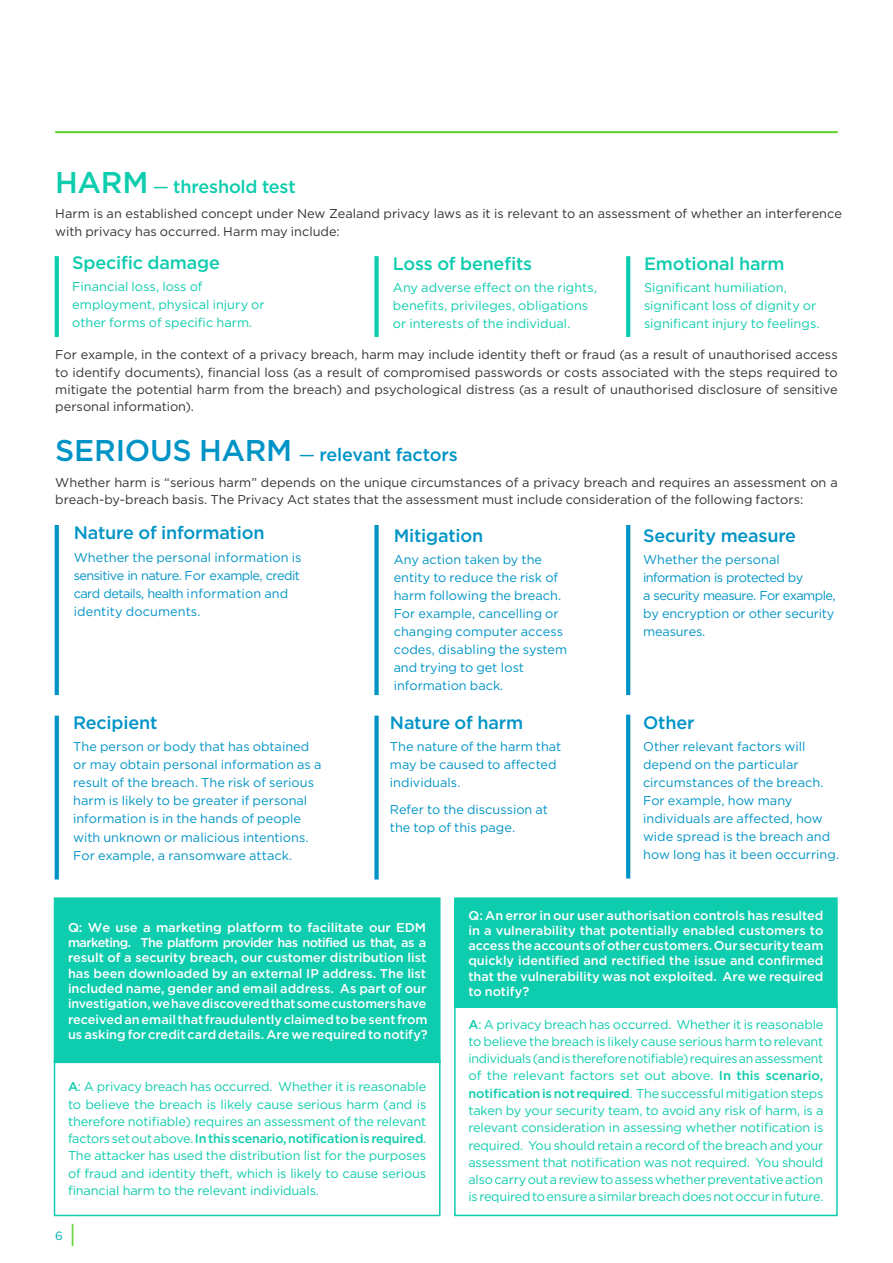
<style>
.page{position:relative;width:893px;height:1263px;background:#fff}
.page>*{position:absolute;margin:0;border:0;box-sizing:border-box;transform-origin:0 0}
.Body_8_5_2{font:500 18px "Gotham";letter-spacing:-.01em;color:#0094c6}
.Body_8_5{font:500 18px "Gotham";letter-spacing:-.01em;color:#0094c6}
.Body_8_5-2{font:500 18px "Gotham";letter-spacing:-.01em;color:#0eccae}
.SH_1{font:500 18px "Gotham";letter-spacing:-.01em;color:#0eccae}
.SH_1-2{font:500 18px "Gotham";letter-spacing:-.01em;color:#0094c6}
.Body_8_5-3{font:12.75px/17.2px "Gotham";letter-spacing:-.015em;color:#0eccae;text-align:justify}
.Body_8_5_2-2{font:12.75px/18px "Gotham";color:#0094c6}
.Body_8_5-4{font:12.75px/17.2px "Gotham";color:#323232}
._8_5_white_medium{font:500 12.75px/15.3px "Gotham";letter-spacing:-.005em;color:#fff}
.Body_8_5_2-3{font:12.75px/18px "Gotham";color:#0eccae}
.t1{font:12px "Gotham";color:#00afb3}
.s1{font-size:30px}
.s2{font-weight:400}
.s3{font-weight:500}
.s4{font-size:24px;color:#64d233}
</style>
<div class="page">
<hr style="left:55px;top:131px;width:783px;height:2px;background:#64d233">
<div style="left:55px;top:898px;width:385px;height:164px;background:#0eccae"></div>
<div style="left:54px;top:897px;width:387px;height:166px;border:2px solid #0eccae"></div>
<div style="left:54px;top:1059px;width:387px;height:157px;border:2px solid #0eccae"></div>
<div style="left:455px;top:898px;width:382px;height:109px;background:#0eccae"></div>
<div style="left:454px;top:897px;width:384px;height:111px;border:2px solid #0eccae"></div>
<div style="left:454px;top:1003px;width:384px;height:213px;border:2px solid #0eccae"></div>
<svg style="left:55px;top:525px;width:4px;height:170px"></svg>
<svg style="left:55px;top:256px;width:4px;height:81px"></svg>
<div style="left:374px;top:525px;width:5px;height:170px;background:#0094c6"></div>
<div style="left:374px;top:256px;width:5px;height:81px;background:#0eccae"></div>
<svg style="left:626px;top:525px;width:4px;height:170px"></svg>
<svg style="left:626px;top:256px;width:4px;height:81px"></svg>
<svg style="left:55px;top:716px;width:4px;height:163px"></svg>
<div style="left:374px;top:716px;width:5px;height:163px;background:#0094c6"></div>
<svg style="left:626px;top:715px;width:4px;height:163px"></svg>
<p class="Body_8_5-2" style="left:55px;top:174px;width:242px"><span class="s1">HARM</span> <span class="s2">—</span> threshold test</p>
<p class="Body_8_5-4" style="left:55px;top:205px;width:788px">Harm is an established concept under New Zealand privacy laws as it is relevant to an assessment of whether an interference with privacy has occurred. Harm may include:</p>
<p class="SH_1" style="left:72px;top:250px;width:149px">Specific damage</p>
<p class="Body_8_5_2-3" style="left:72px;top:277px;width:194px">Financial loss, loss of employment, physical injury or other forms of specific harm.</p>
<p class="Body_8_5-2" style="left:393px;top:252px;width:141px">Loss of benefits</p>
<p class="Body_8_5_2-3" style="left:393px;top:278px;width:206px">Any adverse effect on the rights, benefits, privileges, obligations or interests of the individual.</p>
<p class="SH_1" style="left:644px;top:252px;width:142px">Emotional harm</p>
<p class="Body_8_5_2-3" style="left:644px;top:279px;width:177px">Significant humiliation, significant loss of dignity or significant injury to feelings.</p>
<p class="Body_8_5-4" style="left:55px;top:346px;width:784px;text-align:justify">For example, in the context of a privacy breach, harm may include identity theft or fraud (as a result of unauthorised access to identify documents), financial loss (as a result of compromised passwords or costs associated with the steps required to mitigate the potential harm from the breach) and psychological distress (as a result of unauthorised disclosure of sensitive personal information).</p>
<p class="Body_8_5" style="left:55px;top:443px;width:404px"><span class="s1">SERIOUS HARM</span> <span class="s2">—</span> relevant factors</p>
<p class="Body_8_5-4" style="left:55px;top:473px;width:784px">Whether harm is “serious harm” depends on the unique circumstances of a privacy breach and requires an assessment on a breach-by-breach basis. The Privacy Act states that the assessment must include consideration of the following factors:</p>
<p class="Body_8_5_2" style="left:74px;top:521px;width:192px">Nature of information</p>
<p class="Body_8_5_2-2" style="left:74px;top:548px;width:229px">Whether the personal information is sensitive in nature. For example, credit card details, health information and identity documents.</p>
<p class="Body_8_5" style="left:73px;top:711px;width:86px">Recipient</p>
<p class="Body_8_5_2-2" style="left:73px;top:738px;width:250px">The person or body that has obtained or may obtain personal information as a result of the breach. The risk of serious harm is likely to be greater if personal information is in the hands of people with unknown or malicious intentions.<br>For example, a ransomware attack.</p>
<p class="Body_8_5_2" style="left:394px;top:524px;width:91px">Mitigation</p>
<p class="Body_8_5_2-2" style="left:394px;top:550px;width:175px">Any action taken by the entity to reduce the risk of harm following the breach.<br>For example, cancelling or changing computer access codes, disabling the system and trying to get lost information back.</p>
<p class="SH_1-2" style="left:390px;top:711px;width:135px">Nature of harm</p>
<p class="Body_8_5_2-2" style="left:390px;top:737px;width:173px">The nature of the harm that may be caused to affected individuals.</p>
<p class="Body_8_5_2-2" style="left:390px;top:800px;width:160px">Refer to the discussion at the top of this page.</p>
<p class="Body_8_5_2" style="left:643px;top:524px;width:155px">Security measure</p>
<p class="Body_8_5_2-2" style="left:643px;top:550px;width:194px">Whether the personal information is protected by<br>a security measure. For example, by encryption or other security measures.</p>
<p class="SH_1-2" style="left:643px;top:711px;width:53px">Other</p>
<p class="Body_8_5_2-2" style="left:643px;top:737px;width:198px">Other relevant factors will depend on the particular circumstances of the breach.<br>For example, how many individuals are affected, how wide spread is the breach and how long has it been occurring.</p>
<p class="_8_5_white_medium" style="left:68px;top:919px;width:361px">Q: We use a marketing platform to facilitate our EDM marketing. The platform provider has notified us that, as a result of a security breach, our customer distribution list has been downloaded by an external IP address. The list included name, gender and email address. As part of our investigation, we have discovered that some customers have receivedanemail that fraudulentlyclaimedtobesent from us asking for credit card details. Are werequired tonotify?</p>
<p class="Body_8_5-3" style="left:68px;top:1078px;width:360px"><span class="s3">A</span>: A privacy breach has occurred. Whether it is reasonable to believe the breach is likely cause serious harm (and is therefore notifiable) requires an assessment of the relevant factors set out above. <span class="s3">In this scenario, notification is required</span>.<br>The attacker has used the distribution list for the purposes of fraud and identity theft, which is likely to cause serious financial harm to the relevant individuals.</p>
<p class="t1" style="left:55px;top:1228px;width:22px">6 <span class="s4">|</span></p>
<p class="_8_5_white_medium" style="left:468px;top:907px;width:357px;text-align:justify">Q: An error in our user authorisation controls has resulted in a vulnerability that potentially enabled customers to access the accounts of other customers. Our security team quickly identified and rectified the issue and confirmed that the vulnerability was not exploited. Are we required to notify?</p>
<p class="Body_8_5-3" style="left:468px;top:1015px;width:357px"><span class="s3">A</span>: A privacy breach has occurred. Whether it is reasonable to believe the breach is likely cause serious harm to relevant individuals (and is therefore notifiable) requires an assessment of the relevant factors set out above. <span class="s3">In this scenario, notification is not required</span>. The successful mitigation steps taken by your security team, to avoid any risk of harm, is a relevant consideration in assessing whether notification is required. You should retain a record of the breach and your assessment that notification was not required. You should also carry out a review to assess whether preventative action is required to ensure a similar breach does not occur in future.</p>
</div>
